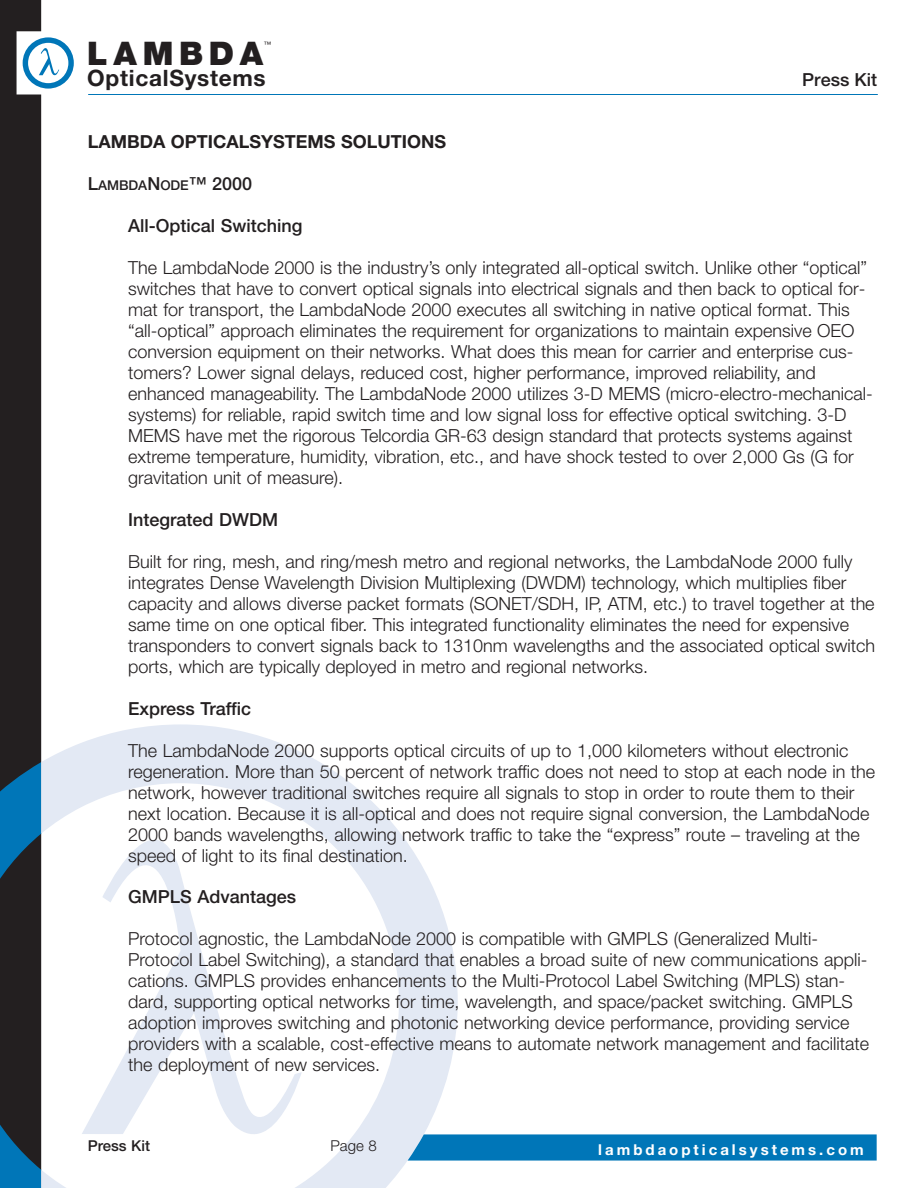
<style>
.page{position:relative;width:918px;height:1188px;background:#fff}
.page>*{position:absolute;margin:0;border:0;box-sizing:border-box;transform-origin:0 0}
.t1{font:900 32.55px "Helvetica Neue";letter-spacing:.175em;color:#231f20}
.t2{font:700 22.65px "Helvetica Neue";letter-spacing:.03em;color:#231f20}
.t3{font:300 18px/21px "Helvetica Neue";color:#231f20}
.t4{font:500 18px "Helvetica Neue";color:#231f20}
.t5{font:700 18px "Helvetica Neue";color:#231f20}
.t6{font:700 15px "Helvetica Neue";letter-spacing:.2em;color:#fff}
.t7{font:500 15px "Helvetica Neue";color:#231f20}
.t8{font:300 15px "Helvetica Neue";color:#231f20}
.t9{font:500 13.5px "Helvetica Neue";color:#231f20}
.t10{font:7.5px "Helvetica Neue";color:#231f20}
.s1{font-size:18px}
</style>
<div class="page">
<div style="left:0;top:0;width:41px;height:1102px;background:#231f20"></div>
<hr style="left:88px;top:94px;width:790px;height:1px;background:#0076b8">
<svg style="left:0;top:1102px;width:41px;height:86px;background:#134664"></svg>
<svg style="left:0;top:762px;width:41px;height:139px;background:#0f4f75"></svg>
<svg style="left:41px;top:724px;width:417px;height:464px"></svg>
<svg style="left:23px;top:37px;width:51px;height:52px"></svg>
<svg style="left:82px;top:791px;width:220px;height:370px"></svg>
<svg style="left:408px;top:1134px;width:469px;height:27px;background:#0c7cbb"></svg>
<p class="t10" style="left:264px;top:41px;width:9px">™</p>
<h1 class="t1" style="left:87px;top:41px;width:178px">LAMBDA</h1>
<p class="t2" style="left:87px;top:70px;width:180px">OpticalSystems</p>
<p class="t4" style="left:802px;top:73px;width:76px">Press Kit</p>
<p class="t5" style="left:88px;top:135px;width:360px">LAMBDA OPTICALSYSTEMS SOLUTIONS</p>
<p class="t9" style="left:88px;top:180px;width:166px"><span class="s1">L</span>AMBDA<span class="s1">N</span>ODE<span class="s1">™ 2000</span></p>
<p class="t4" style="left:128px;top:219px;width:176px">All-Optical Switching</p>
<p class="t3" style="left:128px;top:258px;width:746px">The LambdaNode 2000 is the industry’s only integrated all-optical switch. Unlike other “optical” switches that have to convert optical signals into electrical signals and then back to optical for&shy;mat for transport, the LambdaNode 2000 executes all switching in native optical format. This “all-optical” approach eliminates the requirement for organizations to maintain expensive OEO conversion equipment on their networks. What does this mean for carrier and enterprise cus&shy;tomers? Lower signal delays, reduced cost, higher performance, improved reliability, and enhanced manageability. The LambdaNode 2000 utilizes 3-D MEMS (micro-electro-mechanical&shy;systems) for reliable, rapid switch time and low signal loss for effective optical switching. 3-D MEMS have met the rigorous Telcordia GR-63 design standard that protects systems against extreme temperature, humidity, vibration, etc., and have shock tested to over 2,000 Gs (G for gravitation unit of measure).</p>
<p class="t4" style="left:128px;top:513px;width:151px">Integrated DWDM</p>
<p class="t3" style="left:128px;top:552px;width:748px">Built for ring, mesh, and ring/mesh metro and regional networks, the LambdaNode 2000 fully integrates Dense Wavelength Division Multiplexing (DWDM) technology, which multiplies fiber capacity and allows diverse packet formats (SONET/SDH, IP, ATM, etc.) to travel together at the same time on one optical fiber. This integrated functionality eliminates the need for expensive transponders to convert signals back to 1310nm wavelengths and the associated optical switch ports, which are typically deployed in metro and regional networks.</p>
<p class="t4" style="left:128px;top:702px;width:124px">Express Traffic</p>
<p class="t3" style="left:128px;top:741px;width:748px">The LambdaNode 2000 supports optical circuits of up to 1,000 kilometers without electronic regeneration. More than 50 percent of network traffic does not need to stop at each node in the network, however traditional switches require all signals to stop in order to route them to their next location. Because it is all-optical and does not require signal conversion, the LambdaNode 2000 bands wavelengths, allowing network traffic to take the “express” route – traveling at the speed of light to its final destination.</p>
<p class="t4" style="left:128px;top:891px;width:169px">GMPLS Advantages</p>
<p class="t3" style="left:128px;top:930px;width:743px">Protocol agnostic, the LambdaNode 2000 is compatible with GMPLS (Generalized Multi-Protocol Label Switching), a standard that enables a broad suite of new communications appli&shy;cations. GMPLS provides enhancements to the Multi-Protocol Label Switching (MPLS) stan&shy;dard, supporting optical networks for time, wavelength, and space/packet switching. GMPLS adoption improves switching and photonic networking device performance, providing service providers with a scalable, cost-effective means to automate network management and facilitate the deployment of new services.</p>
<p class="t7" style="left:88px;top:1141px;width:64px">Press Kit</p>
<p class="t8" style="left:330px;top:1141px;width:48px">Page 8</p>
<p class="t6" style="left:598px;top:1144px;width:267px">lambdaopticalsystems.com</p>
</div>
